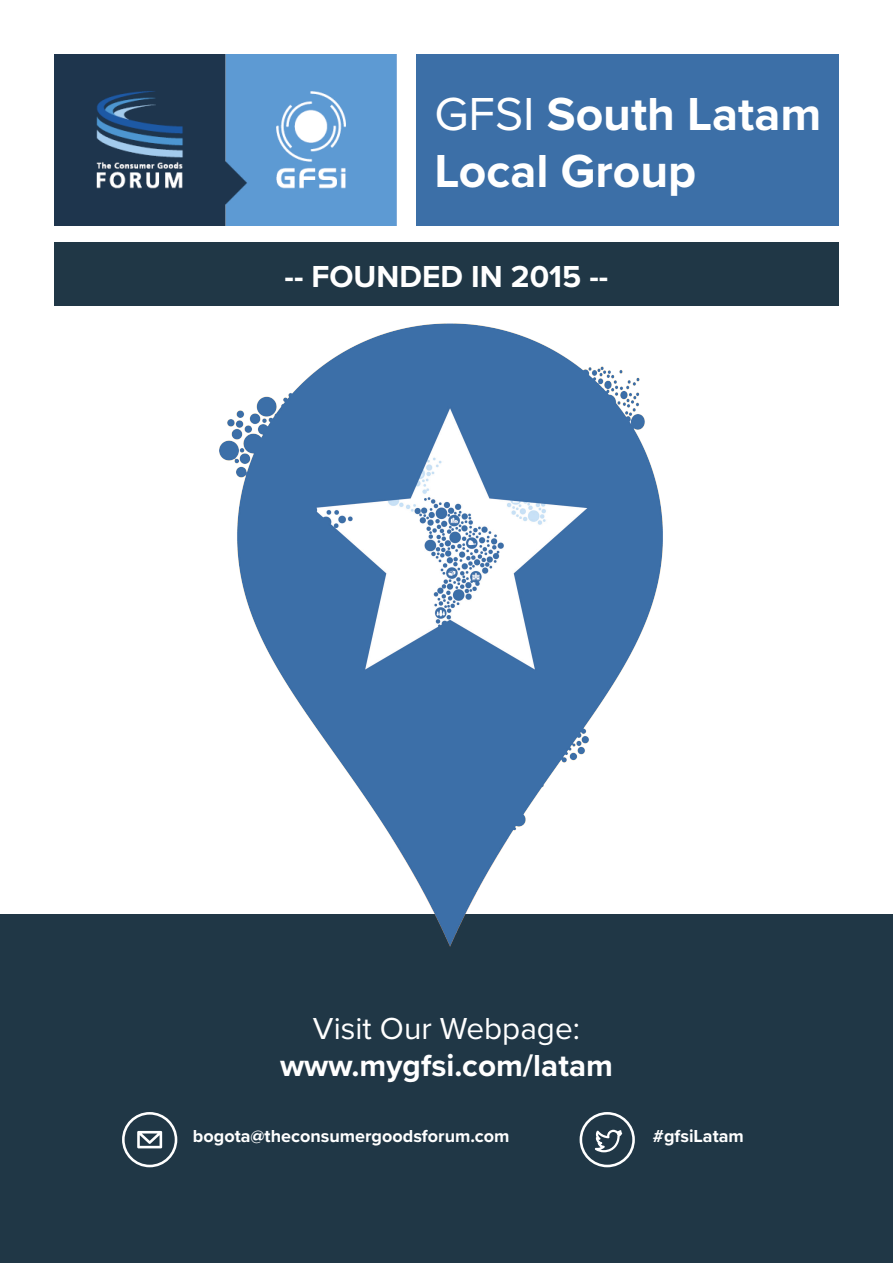
<style>
.page{position:relative;width:893px;height:1263px;background:#fff}
.page>*{position:absolute;margin:0;border:0;box-sizing:border-box;transform-origin:0 0}
.t1{font:700 48px/57.6px "Proxima Nova";color:#fff}
.t2{font:700 31.5px "Proxima Nova";color:#fff}
.t3{font:31.5px "Proxima Nova";color:#fff}
.t4{font:700 18px "Proxima Nova";color:#fff}
.s1{font-weight:400}
</style>
<div class="page">
<div style="left:0;top:914px;width:893px;height:349px;background:#203746"></div>
<img style="left:219px;top:323px;width:444px;height:624px">
<img style="left:54px;top:54px;width:343px;height:171px">
<div style="left:417px;top:54px;width:422px;height:171px;background:#3c6fa7"></div>
<div style="left:54px;top:242px;width:785px;height:64px;background:#203746"></div>
<svg style="left:122px;top:1112px;width:55px;height:55px"></svg>
<svg style="left:580px;top:1112px;width:55px;height:55px"></svg>
<p class="t1" style="left:434px;top:84px;width:388px"><span class="s1">GFSI</span> South Latam<br>Local Group</p>
<p class="t2" style="left:285px;top:253px;width:325px">-- FOUNDED IN 2015 --</p>
<p class="t3" style="left:313px;top:1004px;width:269px">Visit Our Webpage:</p>
<p class="t2" style="left:280px;top:1042px;width:334px">www.mygfsi.com/latam</p>
<p class="t4" style="left:193px;top:1123px;width:318px">bogota@theconsumergoodsforum.com</p>
<p class="t4" style="left:653px;top:1123px;width:92px">#gfsiLatam</p>
</div>
